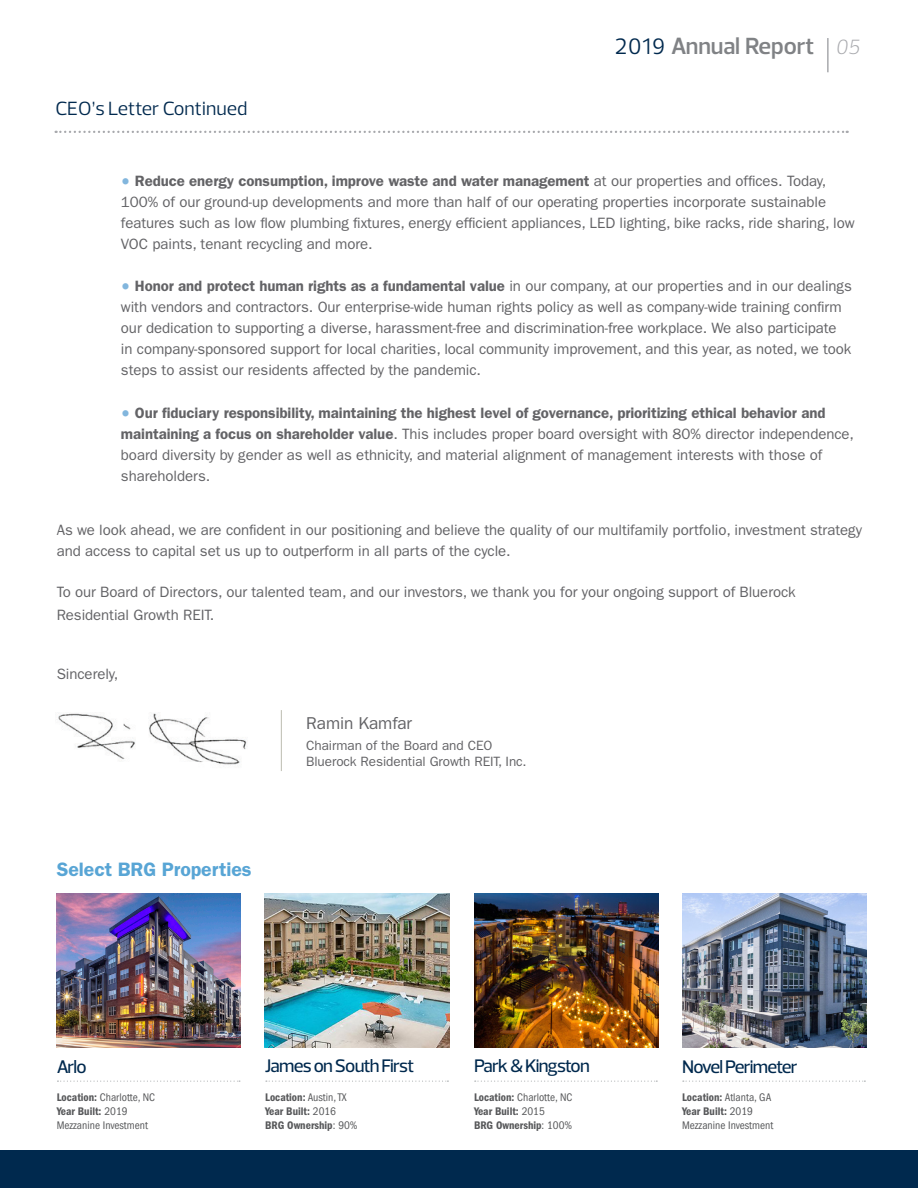
<style>
.page{position:relative;width:918px;height:1188px;background:#fff}
.page>*{position:absolute;margin:0;border:0;box-sizing:border-box;transform-origin:0 0}
.t1{font:600 23.85px "Prelo";letter-spacing:-.005em;color:#808285}
.t2{font:19.5px "Prelo";color:#00294e}
.Policies_Copy{font:600 19.5px "ITC Franklin Gothic Std";letter-spacing:-.005em;color:#58a5d5}
.t3{font:500 18.6px "Prelo";letter-spacing:-.04em;color:#00294e}
.Policies_Copy-2{font:17.25px "ITC Franklin Gothic Std";letter-spacing:-.005em;color:#636366}
.Policies_Copy-3{font:15px/21px "ITC Franklin Gothic Std";letter-spacing:-.005em;color:#636366}
.Policies_Copy-4{font:13.5px "ITC Franklin Gothic Std";letter-spacing:-.005em;color:#636366}
.t4{font:11.4px "ITC Franklin Gothic Std Dm Cd";color:#57585a}
.t5{font:condensed 11.4px "ITC Franklin Gothic Std";color:#57585a}
.s1{font-weight:400;font-size:22.8px;color:#00294e}
.s2{font-weight:300;font-style:italic;font-size:21px;color:#a8a9ad}
.s3{color:#82b6dd}
.s4{font-weight:600}
.s5{font-family:"ITC Franklin Gothic Std Dm Cd";font-stretch:normal}
.s6{font-family:"ITC Franklin Gothic Std";font-stretch:condensed}
</style>
<div class="page">
<div style="left:0;top:1150px;width:918px;height:38px;background:#00294e"></div>
<hr style="left:827px;top:38px;width:2px;height:34px;background:#a8a9ad">
<hr style="left:281px;top:710px;width:1px;height:61px;background:#bcbcb0">
<img style="left:58px;top:713px;width:189px;height:52px">
<svg style="left:56px;top:131px;width:792px;height:2px"></svg>
<img style="left:57px;top:893px;width:184px;height:154px">
<img style="left:682px;top:893px;width:184px;height:154px">
<svg style="left:683px;top:1081px;width:182px;height:1px"></svg>
<svg style="left:57px;top:1081px;width:183px;height:1px"></svg>
<img style="left:264px;top:894px;width:185px;height:153px">
<img style="left:474px;top:893px;width:184px;height:154px">
<svg style="left:266px;top:1081px;width:182px;height:1px"></svg>
<svg style="left:475px;top:1081px;width:182px;height:1px"></svg>
<p class="t2" style="left:56px;top:97px;width:193px">CEO’s Letter Continued</p>
<p class="t1" style="left:615px;top:31px;width:247px"><span class="s1">2019</span> Annual Report <span class="s2">05</span></p>
<p class="Policies_Copy-3" style="left:121px;top:170px;width:735px"><span class="s3">•</span> <span class="s4">Reduce energy consumption, improve waste and water management</span> at our properties and offices. Today, 100% of our ground-up developments and more than half of our operating properties incorporate sustainable features such as low flow plumbing fixtures, energy efficient appliances, LED lighting, bike racks, ride sharing, low VOC paints, tenant recycling and more.</p>
<p class="Policies_Copy-3" style="left:121px;top:276px;width:732px"><span class="s3">•</span> <span class="s4">Honor and protect human rights as a fundamental value</span> in our company, at our properties and in our dealings with vendors and contractors. Our enterprise-wide human rights policy as well as company-wide training confirm our dedication to supporting a diverse, harassment-free and discrimination-free workplace. We also participate in company-sponsored support for local charities, local community improvement, and this year, as noted, we took steps to assist our residents affected by the pandemic.</p>
<p class="Policies_Copy-3" style="left:121px;top:402px;width:735px"><span class="s3">•</span> <span class="s4">Our fiduciary responsibility, maintaining the highest level of governance, prioritizing ethical behavior and maintaining a focus on shareholder value</span>. This includes proper board oversight with 80% director independence, board diversity by gender as well as ethnicity, and material alignment of management interests with those of shareholders.</p>
<p class="Policies_Copy-3" style="left:57px;top:520px;width:807px">As we look ahead, we are confident in our positioning and believe the quality of our multifamily portfolio, investment strategy and access to capital set us up to outperform in all parts of the cycle.</p>
<p class="Policies_Copy-3" style="left:57px;top:581px;width:740px;line-height:22.5px">To our Board of Directors, our talented team, and our investors, we thank you for your ongoing support of Bluerock<br>Residential Growth REIT.</p>
<p class="Policies_Copy-3" style="left:57px;top:663px;width:63px">Sincerely,</p>
<p class="Policies_Copy" style="left:57px;top:858px;width:196px">Select BRG Properties</p>
<p class="Policies_Copy-2" style="left:306px;top:714px;width:108px">Ramin Kamfar</p>
<p class="Policies_Copy-4" style="left:306px;top:737px;width:188px">Chairman of the Board and CEO</p>
<p class="Policies_Copy-4" style="left:306px;top:753px;width:222px">Bluerock Residential Growth REIT, Inc.</p>
<p class="t3" style="left:57px;top:1056px;width:31px">Arlo</p>
<p class="t5" style="left:57px;top:1091px;width:100px"><span class="s5">Location:</span> Charlotte, NC</p>
<p class="t4" style="left:57px;top:1105px;width:72px">Year Built: <span class="s6">2019</span></p>
<p class="t5" style="left:57px;top:1119px;width:93px">Mezzanine Investment</p>
<p class="t3" style="left:265px;top:1054px;width:151px">James on South First</p>
<p class="t4" style="left:265px;top:1091px;width:83px">Location: <span class="s6">Austin, TX</span></p>
<p class="t4" style="left:265px;top:1105px;width:72px">Year Built: <span class="s6">2016</span></p>
<p class="t4" style="left:265px;top:1119px;width:94px">BRG Ownership<span class="s6">: 90%</span></p>
<p class="t3" style="left:474px;top:1054px;width:117px">Park &amp; Kingston</p>
<p class="t5" style="left:474px;top:1091px;width:100px"><span class="s5">Location:</span> Charlotte, NC</p>
<p class="t4" style="left:474px;top:1105px;width:72px">Year Built: <span class="s6">2015</span></p>
<p class="t4" style="left:474px;top:1119px;width:100px">BRG Ownership<span class="s6">: 100%</span></p>
<p class="t3" style="left:682px;top:1056px;width:117px">Novel Perimeter</p>
<p class="t5" style="left:682px;top:1091px;width:91px"><span class="s5">Location:</span> Atlanta, GA</p>
<p class="t4" style="left:682px;top:1105px;width:72px">Year Built: <span class="s6">2019</span></p>
<p class="t5" style="left:682px;top:1119px;width:93px">Mezzanine Investment</p>
</div>
